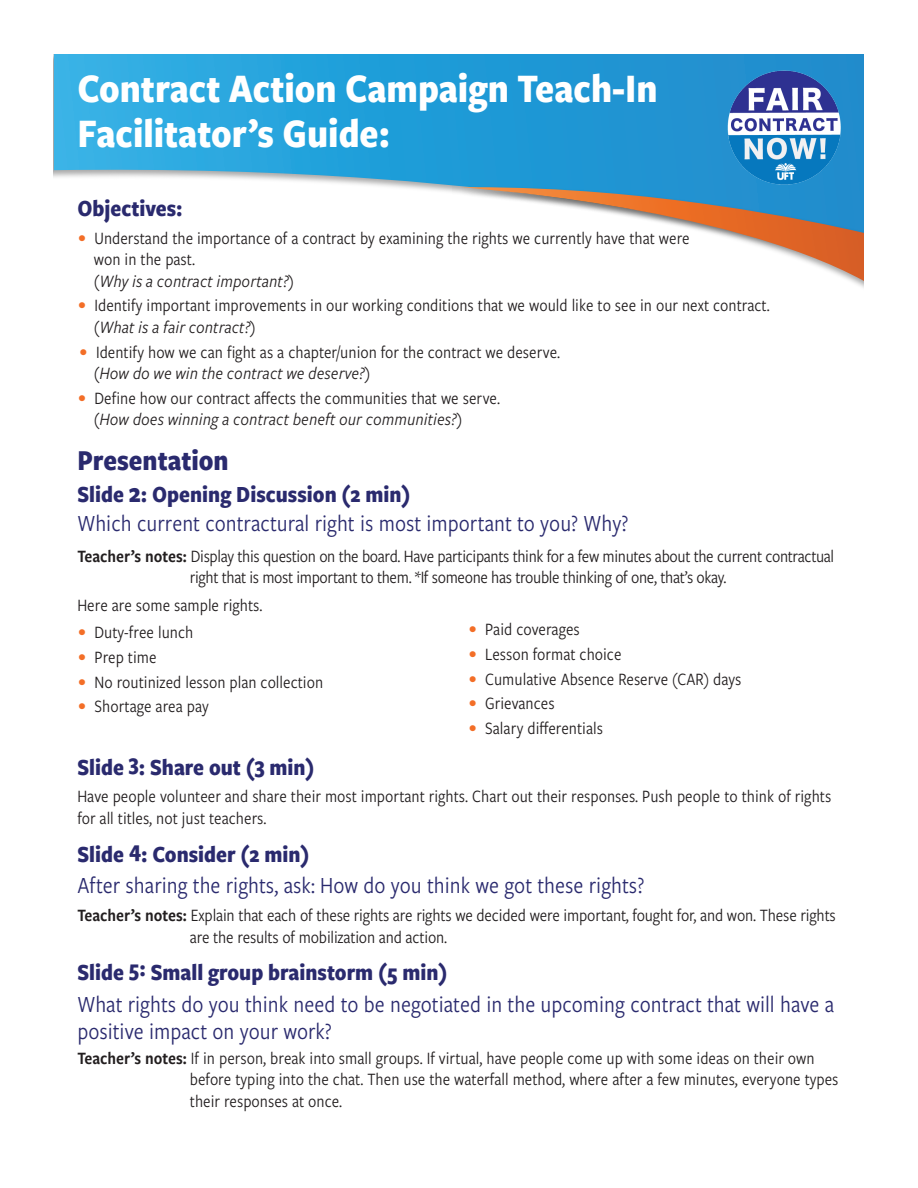
<style>
.page{position:relative;width:918px;height:1188px;background:#fff}
.page>*{position:absolute;margin:0;border:0;box-sizing:border-box;transform-origin:0 0}
.t1{font:700 42px "Freight Sans Cnd Pro";color:#fff}
.t2{font:700 30px "Freight Sans Cnd Pro";color:#2a2a6e}
.t3{font:24px/28.8px "Freight Sans Cnd Pro";color:#2a2a6e}
.t4{font:700 24px "Freight Sans Cnd Pro";color:#2a2a6e}
.t5{font:18px/21.6px "Freight Sans Cnd Pro";color:#231f20}
.t6{font:18px/21.6px "Freight Sans Cnd Pro";letter-spacing:-.02em;color:#231f20;text-align:center}
.s1{font-family:"LFT Etica Condensed";font-weight:700;color:#f36e27}
.s2{font-style:italic}
.s3{font-weight:700}
.s4{font-weight:700;font-size:28.5px}
.s5{font-family:"Freight Sans Cnd Pro Semi"}
</style>
<div class="page">
<svg style="left:54px;top:54px;width:810px;height:138px;background:#36a6db"></svg>
<img style="left:452px;top:139px;width:412px;height:149px">
<svg style="left:461px;top:187px;width:403px;height:94px"></svg>
<img style="left:727px;top:71px;width:114px;height:114px">
<p class="t1" style="left:77px;top:60px;width:582px">Contract Action Campaign Teach-In</p>
<p class="t1" style="left:77px;top:105px;width:314px">Facilitator’s Guide:</p>
<p class="t4" style="left:77px;top:192px;width:107px">Objectives:</p>
<p class="t5" style="left:94px;top:226px;width:597px;text-indent:-16px"><span class="s1">○</span> Understand the importance of a contract by examining the rights we currently have that were won in the past.<br><span class="s2">(Why is a contract important?)</span></p>
<p class="t5" style="left:94px;top:294px;width:677px;text-indent:-16px"><span class="s1">○</span> Identify important improvements in our working conditions that we would like to see in our next contract. <span class="s2">(What is a fair contract?)</span></p>
<p class="t5" style="left:94px;top:340px;width:468px;text-indent:-15px"><span class="s1">○</span> Identify how we can fight as a chapter/union for the contract we deserve. <span class="s2">(How do we win the contract we deserve?)</span></p>
<p class="t5" style="left:94px;top:386px;width:408px;text-indent:-16px"><span class="s1">○</span> Define how our contract affects the communities that we serve. <span class="s2">(How does winning a contract benefit our communities?)</span></p>
<p class="t2" style="left:77px;top:440px;width:153px">Presentation</p>
<p class="t3" style="left:77px;top:479px;width:553px"><span class="s3">Slide</span> <span class="s4">2</span><span class="s3">: Opening Discussion (2 min)<br></span>Which current contractural right is most important to you? Why?</p>
<p class="t6" style="left:77px;top:544px;width:758px"><span class="s5">Teacher’s notes:</span> Display this question on the board. Have participants think for a few minutes about the current contractual right that is most important to them. *If someone has trouble thinking of one, that’s okay.</p>
<p class="t5" style="left:77px;top:593px;width:187px">Here are some sample rights.</p>
<p class="t5" style="left:77px;top:621px;width:118px"><span class="s1">○</span> Duty-free lunch</p>
<p class="t5" style="left:77px;top:646px;width:81px"><span class="s1">○</span> Prep time</p>
<p class="t5" style="left:77px;top:670px;width:247px"><span class="s1">○</span> No routinized lesson plan collection</p>
<p class="t5" style="left:77px;top:695px;width:133px"><span class="s1">○</span> Shortage area pay</p>
<p class="t5" style="left:468px;top:618px;width:113px"><span class="s1">○</span> Paid coverages</p>
<p class="t5" style="left:468px;top:643px;width:155px"><span class="s1">○</span> Lesson format choice</p>
<p class="t5" style="left:468px;top:667px;width:275px"><span class="s1">○</span> Cumulative Absence Reserve (CAR) days</p>
<p class="t5" style="left:468px;top:692px;width:88px"><span class="s1">○</span> Grievances</p>
<p class="t5" style="left:468px;top:716px;width:136px"><span class="s1">○</span> Salary differentials</p>
<p class="t4" style="left:77px;top:750px;width:239px">Slide 3: Share out (3 min)</p>
<p class="t5" style="left:77px;top:785px;width:755px">Have people volunteer and share their most important rights. Chart out their responses. Push people to think of rights for all titles, not just teachers.</p>
<p class="t4" style="left:77px;top:837px;width:234px">Slide 4: Consider (2 min)</p>
<p class="t3" style="left:77px;top:870px;width:568px">After sharing the rights, ask: How do you think we got these rights?</p>
<p class="t5" style="left:190px;top:904px;width:647px;text-indent:-112px"><span class="s5">Teacher’s notes:</span> Explain that each of these rights are rights we decided were important, fought for, and won. These rights are the results of mobilization and action.</p>
<p class="t4" style="left:77px;top:956px;width:372px">Slide 5: Small group brainstorm (5 min)</p>
<p class="t3" style="left:77px;top:990px;width:758px;line-height:27px">What rights do you think need to be negotiated in the upcoming contract that will have a positive impact on your work?</p>
<p class="t5" style="left:190px;top:1046px;width:650px;text-indent:-112px"><span class="s5">Teacher’s notes:</span> If in person, break into small groups. If virtual, have people come up with some ideas on their own before typing into the chat. Then use the waterfall method, where after a few minutes, everyone types their responses at once.</p>
</div>
